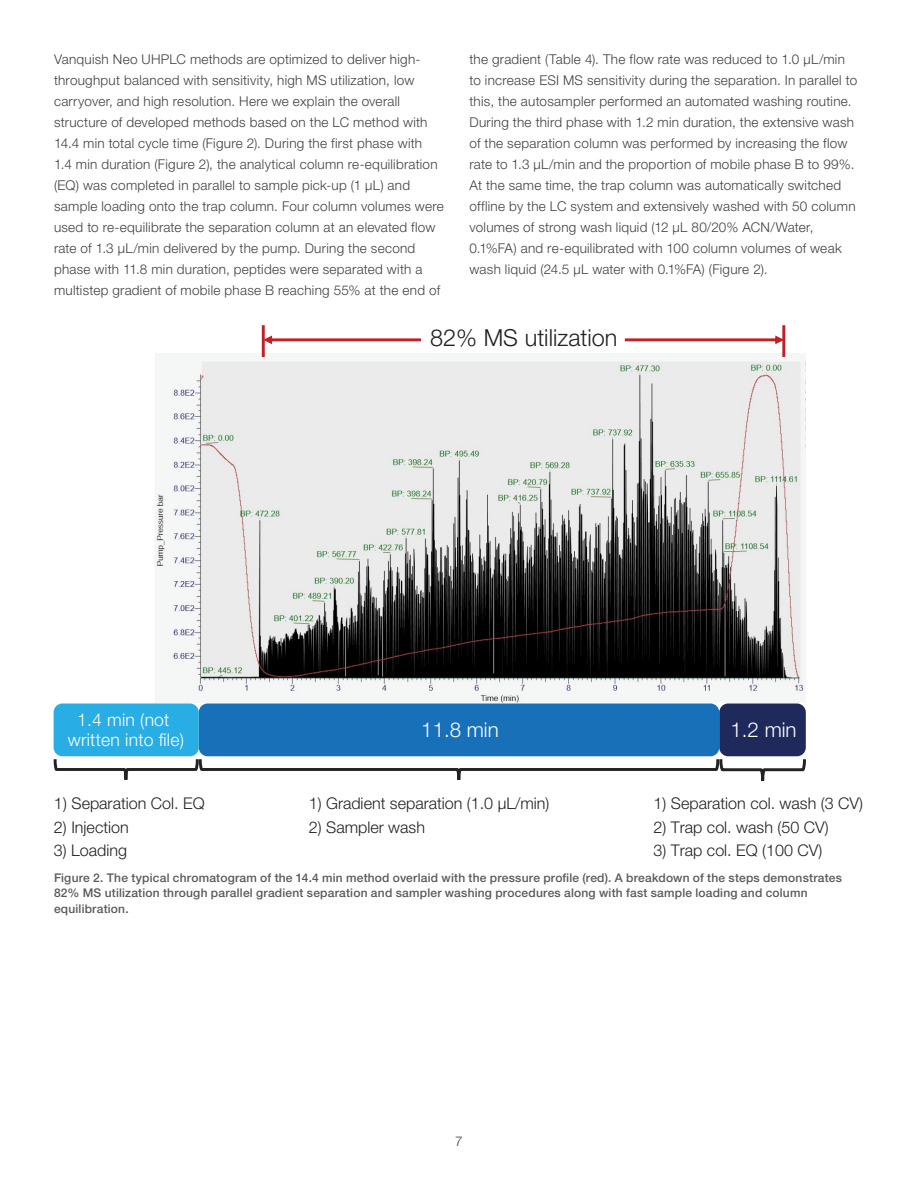
<style>
.page{position:relative;width:918px;height:1188px;background:#fff}
.page>*{position:absolute;margin:0;border:0;box-sizing:border-box;transform-origin:0 0}
.t1{font:300 23.4px "Helvetica Neue LTW1 G";color:#222}
.t2{font:300 20.55px "Helvetica Neue LTW1 G";color:#fff}
.t3{font:300 17.55px/20.5px "Helvetica Neue LTW1 G";letter-spacing:.01em;color:#fff;text-align:center}
.t4{font:300 16.2px "Helvetica Neue LTW1 G";color:#222}
.t5{font:300 13.5px/21px "Helvetica Neue LTW1 G";letter-spacing:.02em;color:#414042}
.t6{font:500 12px/15.8px "Helvetica Neue LTW1 G";letter-spacing:.02em;color:#58595b}
</style>
<div class="page">
<div style="left:199px;top:704px;width:520px;height:52px;background:#1870b9;border-radius:9px"></div>
<div style="left:719px;top:704px;width:87px;height:52px;background:#1f295c;border-radius:9px"></div>
<div style="left:54px;top:704px;width:145px;height:52px;background:#28ade4;border-radius:9px"></div>
<img style="left:155px;top:353px;width:651px;height:349px">
<svg style="left:625px;top:335px;width:157px;height:9px"></svg>
<svg style="left:265px;top:335px;width:156px;height:9px"></svg>
<hr style="left:262px;top:325px;width:3px;height:32px;background:#c02026">
<hr style="left:782px;top:325px;width:3px;height:32px;background:#c02026">
<svg style="left:53px;top:756px;width:753px;height:25px"></svg>
<p class="t5" style="left:54px;top:48px;width:391px">Vanquish Neo UHPLC methods are optimized to deliver high&shy;throughput balanced with sensitivity, high MS utilization, low carryover, and high resolution. Here we explain the overall structure of developed methods based on the LC method with 14.4 min total cycle time (Figure 2). During the first phase with<br>1.4 min duration (Figure 2), the analytical column re-equilibration (EQ) was completed in parallel to sample pick-up (1 µL) and sample loading onto the trap column. Four column volumes were used to re-equilibrate the separation column at an elevated flow rate of 1.3 µL/min delivered by the pump. During the second phase with 11.8 min duration, peptides were separated with a multistep gradient of mobile phase B reaching 55% at the end of</p>
<p class="t5" style="left:470px;top:48px;width:389px">the gradient (Table 4). The flow rate was reduced to 1.0 µL/min to increase ESI MS sensitivity during the separation. In parallel to this, the autosampler performed an automated washing routine.<br>During the third phase with 1.2 min duration, the extensive wash of the separation column was performed by increasing the flow rate to 1.3 µL/min and the proportion of mobile phase B to 99%.<br>At the same time, the trap column was automatically switched offline by the LC system and extensively washed with 50 column volumes of strong wash liquid (12 µL 80/20% ACN/Water, 0.1%FA) and re-equilibrated with 100 column volumes of weak wash liquid (24.5 µL water with 0.1%FA) (Figure 2).</p>
<h1 class="t1" style="left:430px;top:323px;width:189px">82% MS utilization</h1>
<p class="t3" style="left:68px;top:709px;width:118px">1.4 min (not written into file)</p>
<h2 class="t2" style="left:731px;top:717px;width:68px">1.2 min</h2>
<h2 class="t2" style="left:421px;top:717px;width:79px">11.8 min</h2>
<p class="t4" style="left:54px;top:793px;width:152px">1) Separation Col. EQ</p>
<p class="t4" style="left:54px;top:817px;width:76px">2) Injection</p>
<p class="t4" style="left:54px;top:840px;width:75px">3) Loading</p>
<p class="t4" style="left:309px;top:793px;width:242px">1) Gradient separation (1.0 µL/min)</p>
<p class="t4" style="left:309px;top:817px;width:118px">2) Sampler wash</p>
<p class="t4" style="left:653px;top:793px;width:211px">1) Separation col. wash (3 CV)</p>
<p class="t4" style="left:653px;top:817px;width:177px">2) Trap col. wash (50 CV)</p>
<p class="t4" style="left:653px;top:840px;width:170px">3) Trap col. EQ (100 CV)</p>
<p class="t6" style="left:54px;top:869px;width:789px">Figure 2. The typical chromatogram of the 14.4 min method overlaid with the pressure profile (red). A breakdown of the steps demonstrates<br>82% MS utilization through parallel gradient separation and sampler washing procedures along with fast sample loading and column equilibration.</p>
<p class="t5" style="left:455px;top:1131px;width:9px">7</p>
</div>
